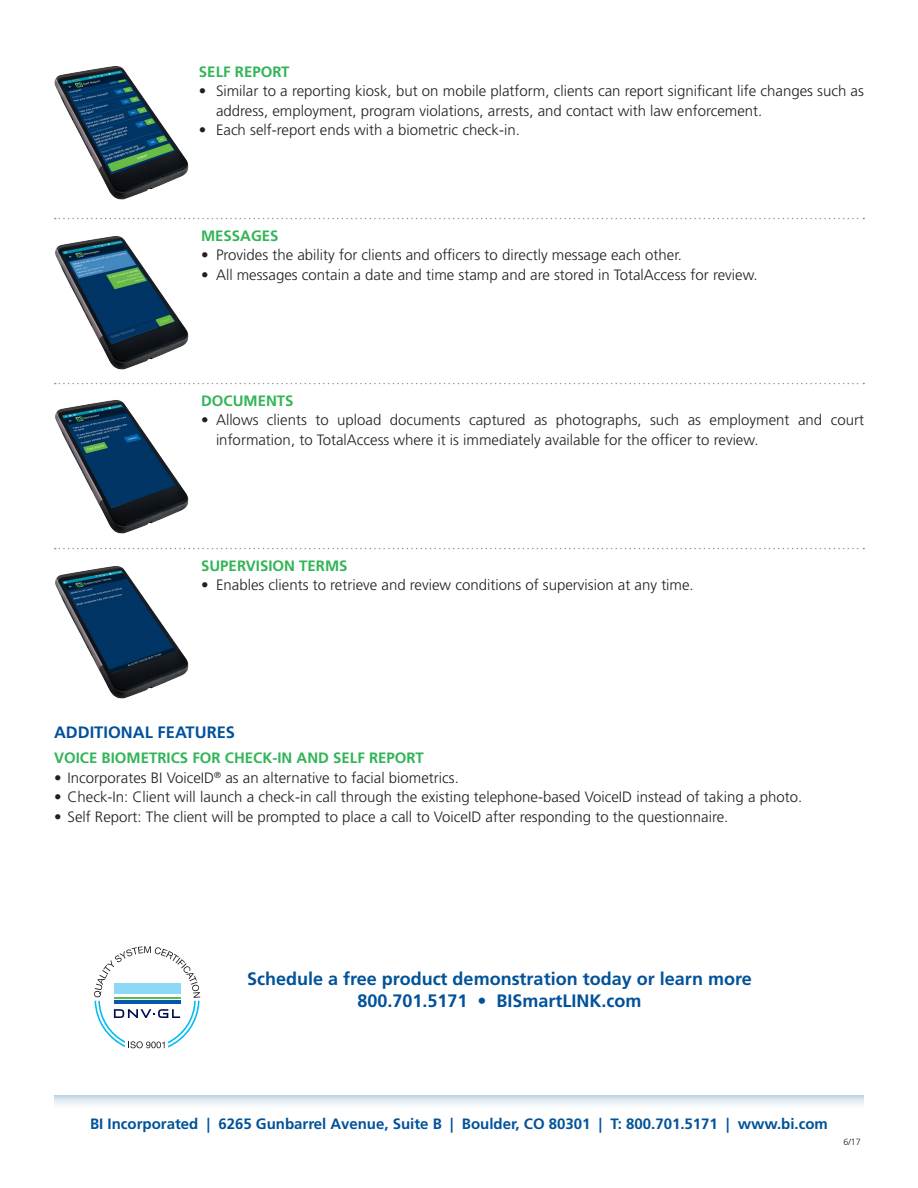
<style>
.page{position:relative;width:918px;height:1188px;background:#fff}
.page>*{position:absolute;margin:0;border:0;box-sizing:border-box;transform-origin:0 0}
.call_to_action{font:700 18px "Frutiger LT Std";color:#01529a}
.subhead{font:700 16.5px "Frutiger LT Std";color:#01529a}
.body_text{font:300 15px/19.5px "Frutiger LT Std";color:#231f20}
.contact_line{font:700 15px "Frutiger LT Std";color:#01529a}
.subhead_2{font:700 15px "Frutiger LT Std";color:#32b457}
.body_text-2{font:300 9px "Frutiger LT Std";color:#231f20}
</style>
<div class="page">
<svg style="left:55px;top:218px;width:809px;height:1px"></svg>
<svg style="left:55px;top:383px;width:809px;height:1px"></svg>
<svg style="left:55px;top:548px;width:809px;height:1px"></svg>
<svg style="left:94px;top:946px;width:106px;height:102px"></svg>
<img style="left:55px;top:236px;width:134px;height:134px">
<img style="left:55px;top:400px;width:134px;height:134px">
<img style="left:55px;top:566px;width:134px;height:133px">
<img style="left:54px;top:66px;width:135px;height:134px">
<p class="subhead_2" style="left:199px;top:63px;width:92px">SELF REPORT</p>
<p class="body_text" style="left:216px;top:81px;width:649px;text-indent:-17px">• Similar to a reporting kiosk, but on mobile platform, clients can report significant life changes such as address, employment, program violations, arrests, and contact with law enforcement.</p>
<p class="body_text" style="left:199px;top:120px;width:322px">• Each self-report ends with a biometric check-in.</p>
<p class="subhead_2" style="left:201px;top:227px;width:79px">MESSAGES</p>
<p class="body_text" style="left:201px;top:246px;width:483px">• Provides the ability for clients and officers to directly message each other.</p>
<p class="body_text" style="left:201px;top:265px;width:558px">• All messages contain a date and time stamp and are stored in TotalAccess for review.</p>
<p class="subhead_2" style="left:201px;top:392px;width:94px">DOCUMENTS</p>
<p class="body_text" style="left:216px;top:411px;width:650px;text-indent:-15px">• Allows clients to upload documents captured as photographs, such as employment and court information, to TotalAccess where it is immediately available for the officer to review.</p>
<p class="subhead_2" style="left:201px;top:557px;width:148px">SUPERVISION TERMS</p>
<p class="body_text" style="left:201px;top:576px;width:494px">• Enables clients to retrieve and review conditions of supervision at any time.</p>
<p class="subhead" style="left:54px;top:723px;width:183px">ADDITIONAL FEATURES</p>
<p class="subhead_2" style="left:54px;top:749px;width:371px">VOICE BIOMETRICS FOR CHECK-IN AND SELF REPORT</p>
<p class="body_text" style="left:54px;top:768px;width:406px">• Incorporates BI VoiceID<sup>®</sup> as an alternative to facial biometrics.</p>
<p class="body_text" style="left:54px;top:787px;width:750px">• Check-In: Client will launch a check-in call through the existing telephone-based VoiceID instead of taking a photo.</p>
<p class="body_text" style="left:54px;top:807px;width:676px">• Self Report: The client will be prompted to place a call to VoiceID after responding to the questionnaire.</p>
<p class="call_to_action" style="left:247px;top:968px;width:506px">Schedule a free product demonstration today or learn more</p>
<p class="call_to_action" style="left:357px;top:990px;width:286px">800.701.5171 • BISmartLINK.com</p>
<p class="contact_line" style="left:90px;top:1115px;width:739px">BI Incorporated | 6265 Gunbarrel Avenue, Suite B | Boulder, CO 80301 | T: 800.701.5171 | www.bi.com</p>
<p class="body_text-2" style="left:843px;top:1137px;width:19px">6/17</p>
</div>
